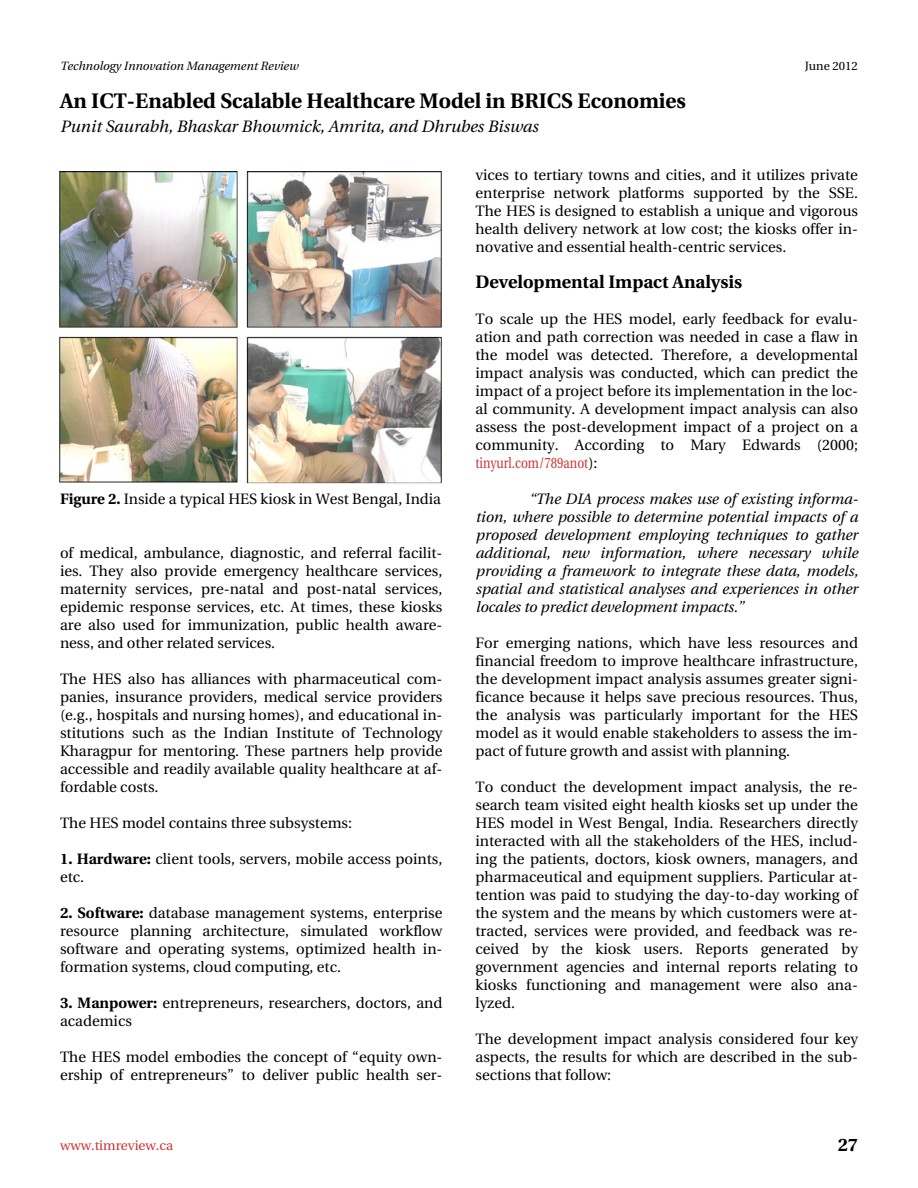
<style>
.page{position:relative;width:918px;height:1188px;background:#fff}
.page>*{position:absolute;margin:0;border:0;box-sizing:border-box;transform-origin:0 0}
.t1{font:700 21px "Utopia";color:#000}
.t2{font:700 18px "Utopia";color:#000}
.t3{font:italic 16.5px "Utopia";color:#000}
.t4{font:15px/18px "Utopia";color:#000;text-align:justify}
.t5{font:italic 15px/18px "Utopia";color:#000;text-align:justify}
.t6{font:13.5px "Utopia";color:#c33}
.t7{font:italic 12px "Utopia";color:#000}
.t8{font:12px "Utopia";color:#000}
.s1{font-weight:700}
.s2{color:#c33}
</style>
<div class="page">
<img style="left:59px;top:171px;width:383px;height:312px">
<p class="t7" style="left:60px;top:60px;width:240px">Technology Innovation Management Review</p>
<p class="t8" style="left:805px;top:59px;width:55px">June 2012</p>
<h1 class="t1" style="left:60px;top:89px;width:627px">An ICT-Enabled Scalable Healthcare Model in BRICS Economies</h1>
<p class="t3" style="left:60px;top:117px;width:480px">Punit Saurabh, Bhaskar Bhowmick, Amrita, and Dhrubes Biswas</p>
<p class="t4" style="left:60px;top:490px;width:382px"><span class="s1">Figure 2.</span> Inside a typical HES kiosk in West Bengal, India</p>
<p class="t4" style="left:60px;top:544px;width:384px">of medical, ambulance, diagnostic, and referral facilit&shy;ies. They also provide emergency healthcare services, maternity services, pre-natal and post-natal services, epidemic response services, etc. At times, these kiosks are also used for immunization, public health aware&shy;ness, and other related services.</p>
<p class="t4" style="left:60px;top:670px;width:384px">The HES also has alliances with pharmaceutical com&shy;panies, insurance providers, medical service providers (e.g., hospitals and nursing homes), and educational in&shy;stitutions such as the Indian Institute of Technology Kharagpur for mentoring. These partners help provide accessible and readily available quality healthcare at af&shy;fordable costs.</p>
<p class="t4" style="left:60px;top:814px;width:294px">The HES model contains three subsystems:</p>
<p class="t4" style="left:60px;top:850px;width:384px"><span class="s1">1. Hardware:</span> client tools, servers, mobile access points, etc.</p>
<p class="t4" style="left:60px;top:904px;width:384px"><span class="s1">2. Software:</span> database management systems, enterprise resource planning architecture, simulated workflow software and operating systems, optimized health in&shy;formation systems, cloud computing, etc.</p>
<p class="t4" style="left:60px;top:994px;width:384px"><span class="s1">3. Manpower:</span> entrepreneurs, researchers, doctors, and academics</p>
<p class="t4" style="left:60px;top:1048px;width:384px">The HES model embodies the concept of “equity own&shy;ership of entrepreneurs” to deliver public health ser-</p>
<p class="t4" style="left:476px;top:166px;width:384px">vices to tertiary towns and cities, and it utilizes private enterprise network platforms supported by the SSE.<br>The HES is designed to establish a unique and vigorous health delivery network at low cost; the kiosks offer in&shy;novative and essential health-centric services.</p>
<p class="t2" style="left:476px;top:272px;width:268px">Developmental Impact Analysis</p>
<p class="t4" style="left:476px;top:310px;width:384px">To scale up the HES model, early feedback for evalu&shy;ation and path correction was needed in case a flaw in the model was detected. Therefore, a developmental impact analysis was conducted, which can predict the impact of a project before its implementation in the loc&shy;al community. A development impact analysis can also assess the post-development impact of a project on a community. According to Mary Edwards (2000; <span class="s2">tinyurl.com/789anot</span>):</p>
<p class="t5" style="left:476px;top:490px;width:384px;text-indent:54px">“The DIA process makes use of existing informa&shy;tion, where possible to determine potential impacts of a proposed development employing techniques to gather additional, new information, where necessary while providing a framework to integrate these data, models, spatial and statistical analyses and experiences in other locales to predict development impacts.”</p>
<p class="t4" style="left:476px;top:634px;width:384px">For emerging nations, which have less resources and financial freedom to improve healthcare infrastructure, the development impact analysis assumes greater signi&shy;ficance because it helps save precious resources. Thus, the analysis was particularly important for the HES model as it would enable stakeholders to assess the im&shy;pact of future growth and assist with planning.</p>
<p class="t4" style="left:476px;top:778px;width:384px">To conduct the development impact analysis, the re&shy;search team visited eight health kiosks set up under the HES model in West Bengal, India. Researchers directly interacted with all the stakeholders of the HES, includ&shy;ing the patients, doctors, kiosk owners, managers, and pharmaceutical and equipment suppliers. Particular at&shy;tention was paid to studying the day-to-day working of the system and the means by which customers were at&shy;tracted, services were provided, and feedback was re&shy;ceived by the kiosk users. Reports generated by government agencies and internal reports relating to kiosks functioning and management were also ana&shy;lyzed.</p>
<p class="t4" style="left:476px;top:1030px;width:384px">The development impact analysis considered four key aspects, the results for which are described in the sub&shy;sections that follow:</p>
<p class="t6" style="left:60px;top:1138px;width:115px">www.timreview.ca</p>
<p class="t2" style="left:838px;top:1134px;width:22px">27</p>
</div>
